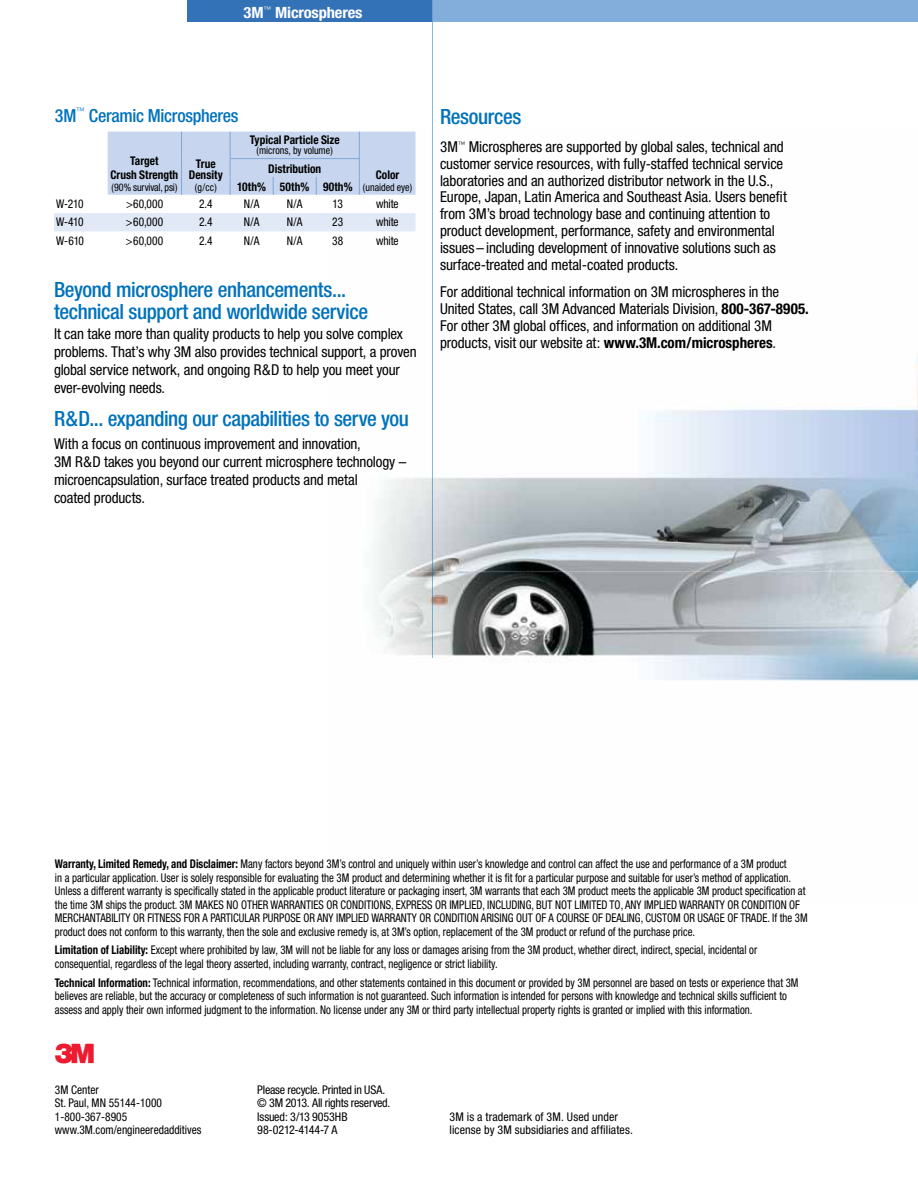
<style>
.page{position:relative;width:918px;height:1188px;background:#fff}
.page>*{position:absolute;margin:0;border:0;box-sizing:border-box;transform-origin:0 0}
.t1{font:27px "Logo 3 Mv 3 tt";color:#ed1b2f}
.t2{font:500 condensed 21px/22.5px "Helvetica Neue";letter-spacing:-.02em;color:#0072bc}
.t3{font:500 condensed 18px "Helvetica Neue";letter-spacing:-.02em;color:#0072bc}
.t4{font:700 condensed 15.45px "Helvetica Neue";letter-spacing:-.01em;color:#fff;scale:1.06 1}
.t5{font:condensed 15px/16.8px "Helvetica Neue";letter-spacing:-.01em;color:#000}
.t6{font:condensed 12px/13.5px "Helvetica Neue";color:#000;scale:.9 1}
.t7{font:condensed 12px/13.5px "Helvetica Neue";color:#000;scale:.95 1}
.t8{font:condensed 12px/13.5px "Helvetica Neue";letter-spacing:-.02em;color:#000}
.t9{font:700 condensed 12px/13.5px "Helvetica Neue";color:#000;text-align:center;scale:.95 1}
.t10{font:condensed 12px/13.5px "Helvetica Neue";color:#000}
.t11{font:condensed 10.5px "Helvetica Neue";letter-spacing:-.005em;color:#000;scale:.95 1}
.t12{font:300 condensed 9px "Helvetica Neue";color:#0072bc}
.s1{font-weight:700}
</style>
<div class="page">
<img style="left:327px;top:131px;width:591px;height:550px">
<div style="left:54px;top:213px;width:362px;height:18px;background:#e1e8f6"></div>
<div style="left:108px;top:132px;width:308px;height:63px;background:#c7d6ee"></div>
<hr style="left:432px;top:0;width:1px;height:658px;background:#0072bc">
<div style="left:187px;top:0;width:731px;height:22px;background:#83aedb"></div>
<div style="left:187px;top:0;width:245px;height:22px;background:#3472b7"></div>
<p class="t4" style="left:244px;top:3px;width:114px">3M<sup>™</sup> Microspheres</p>
<h3 class="t3" style="left:55px;top:105px;width:23px">3M</h3>
<p class="t12" style="left:76px;top:106px;width:10px">™</p>
<h3 class="t3" style="left:89px;top:105px;width:151px">Ceramic Microspheres</h3>
<p class="t9" style="left:110px;top:154px;width:73px">Target<br>Crush Strength</p>
<p class="t11" style="left:111px;top:182px;width:71px">(90% survival, psi)</p>
<p class="t9" style="left:189px;top:159px;width:37px;line-height:10.5px">True<br>Density</p>
<p class="t11" style="left:195px;top:182px;width:25px">(g/cc)</p>
<p class="t9" style="left:250px;top:133px;width:96px">Typical Particle Size</p>
<p class="t11" style="left:257px;top:145px;width:82px">(microns, by volume)</p>
<p class="t9" style="left:237px;top:160px;width:123px;line-height:18.1px">Distribution<br>10th% 50th% 90th%</p>
<p class="t9" style="left:376px;top:168px;width:26px">Color</p>
<p class="t11" style="left:363px;top:182px;width:53px">(unaided eye)</p>
<p class="t7" style="left:56px;top:197px;width:30px">W-210</p>
<p class="t7" style="left:126px;top:197px;width:41px">&gt;60,000</p>
<p class="t7" style="left:199px;top:197px;width:16px">2.4</p>
<p class="t7" style="left:244px;top:197px;width:18px">N/A</p>
<p class="t7" style="left:287px;top:197px;width:18px">N/A</p>
<p class="t7" style="left:333px;top:197px;width:12px">13</p>
<p class="t7" style="left:376px;top:197px;width:25px">white</p>
<p class="t7" style="left:56px;top:215px;width:30px">W-410</p>
<p class="t7" style="left:126px;top:215px;width:41px">&gt;60,000</p>
<p class="t7" style="left:199px;top:215px;width:16px">2.4</p>
<p class="t7" style="left:244px;top:215px;width:18px">N/A</p>
<p class="t7" style="left:287px;top:215px;width:18px">N/A</p>
<p class="t7" style="left:332px;top:215px;width:13px">23</p>
<p class="t7" style="left:376px;top:215px;width:25px">white</p>
<p class="t7" style="left:56px;top:234px;width:31px">W-610</p>
<p class="t7" style="left:126px;top:234px;width:41px">&gt;60,000</p>
<p class="t7" style="left:199px;top:234px;width:16px">2.4</p>
<p class="t7" style="left:244px;top:234px;width:18px">N/A</p>
<p class="t7" style="left:287px;top:234px;width:18px">N/A</p>
<p class="t7" style="left:332px;top:234px;width:13px">38</p>
<p class="t7" style="left:376px;top:234px;width:25px">white</p>
<h2 class="t2" style="left:54px;top:278px;width:316px">Beyond microsphere enhancements... technical support and worldwide service</h2>
<p class="t5" style="left:54px;top:325px;width:364px;line-height:18px">It can take more than quality products to help you solve complex problems. That’s why 3M also provides technical support, a proven global service network, and ongoing R&amp;D to help you meet your ever-evolving needs.</p>
<h2 class="t2" style="left:54px;top:407px;width:357px">R&amp;D... expanding our capabilities to serve you</h2>
<p class="t5" style="left:54px;top:435px;width:354px;line-height:18px">With a focus on continuous improvement and innovation,<br>3M R&amp;D takes you beyond our current microsphere technology – microencapsulation, surface treated products and metal<br>coated products.</p>
<h2 class="t2" style="left:440px;top:105px;width:83px">Resources</h2>
<p class="t5" style="left:440px;top:138px;width:348px">3M<sup>™</sup> Microspheres are supported by global sales, technical and customer service resources, with fully-staffed technical service laboratories and an authorized distributor network in the U.S., Europe, Japan, Latin America and Southeast Asia. Users benefit from 3M’s broad technology base and continuing attention to product development, performance, safety and environmental issues – including development of innovative solutions such as surface-treated and metal-coated products.</p>
<p class="t5" style="left:440px;top:283px;width:370px">For additional technical information on 3M microspheres in the United States, call 3M Advanced Materials Division, <span class="s1">800-367-8905.<br></span>For other 3M global offices, and information on additional 3M products, visit our website at: <span class="s1">www.3M.com/microspheres</span>.</p>
<p class="t6" style="left:55px;top:857px;width:838px"><span class="s1">Warranty, Limited Remedy, and Disclaimer:</span> Many factors beyond 3M’s control and uniquely within user’s knowledge and control can affect the use and performance of a 3M product<br>in a particular application. User is solely responsible for evaluating the 3M product and determining whether it is fit for a particular purpose and suitable for user’s method of application.<br>Unless a different warranty is specifically stated in the applicable product literature or packaging insert, 3M warrants that each 3M product meets the applicable 3M product specification at the time 3M ships the product. 3M MAKES NO OTHER WARRANTIES OR CONDITIONS, EXPRESS OR IMPLIED, INCLUDING, BUT NOT LIMITED TO, ANY IMPLIED WARRANTY OR CONDITION OF MERCHANTABILITY OR FITNESS FOR A PARTICULAR PURPOSE OR ANY IMPLIED WARRANTY OR CONDITION ARISING OUT OF A COURSE OF DEALING, CUSTOM OR USAGE OF TRADE. If the 3M product does not conform to this warranty, then the sole and exclusive remedy is, at 3M’s option, replacement of the 3M product or refund of the purchase price.</p>
<p class="t6" style="left:55px;top:943px;width:782px"><span class="s1">Limitation of Liability:</span> Except where prohibited by law, 3M will not be liable for any loss or damages arising from the 3M product, whether direct, indirect, special, incidental or consequential, regardless of the legal theory asserted, including warranty, contract, negligence or strict liability.</p>
<p class="t6" style="left:55px;top:976px;width:828px"><span class="s1">Technical Information:</span> Technical information, recommendations, and other statements contained in this document or provided by 3M personnel are based on tests or experience that 3M believes are reliable, but the accuracy or completeness of such information is not guaranteed. Such information is intended for persons with knowledge and technical skills sufficient to assess and apply their own informed judgment to the information. No license under any 3M or third party intellectual property rights is granted or implied with this information.</p>
<h1 class="t1" style="left:55px;top:1038px;width:41px">3</h1>
<p class="t7" style="left:55px;top:1082px;width:156px">3M Center<br>St. Paul, MN 55144-1000<br>1-800-367-8905 www.3M.com/engineeredadditives</p>
<p class="t8" style="left:257px;top:1083px;width:135px">Please recycle. Printed in USA. © 3M 2013. All rights reserved.<br>Issued: 3/13 9053HB<br>98-0212-4144-7 A</p>
<p class="t10" style="left:450px;top:1110px;width:185px">3M is a trademark of 3M. Used under license by 3M subsidiaries and affiliates.</p>
</div>
